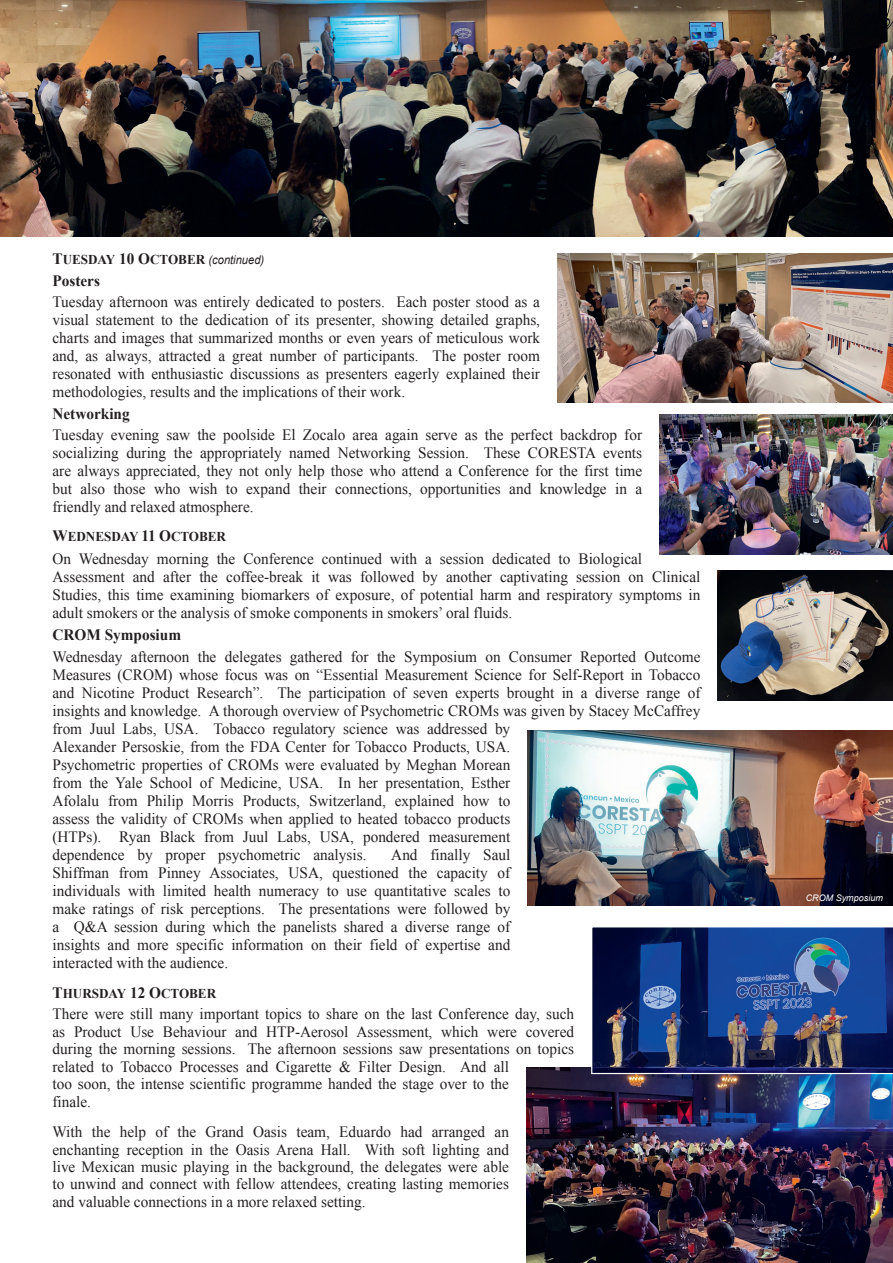
<style>
.page{position:relative;width:893px;height:1263px;background:#fff}
.page>*{position:absolute;margin:0;border:0;box-sizing:border-box;transform-origin:0 0}
.t1{font:15.75px/18px "Times New Roman";color:#231f20;text-align:justify}
.t2{font:700 15.75px "Times New Roman";color:#231f20}
.t3{font:700 13.5px "Times New Roman";color:#231f20}
.t4{font:italic 9px "Arial";color:#fff}
.s1{font-size:15.75px}
.s2{font-family:"Arial";font-weight:400;font-style:italic;font-size:12px}
</style>
<div class="page">
<img style="left:0;top:0;width:893px;height:237px">
<img style="left:557px;top:253px;width:336px;height:150px">
<img style="left:659px;top:414px;width:234px;height:141px">
<img style="left:717px;top:571px;width:176px;height:130px">
<img style="left:527px;top:730px;width:366px;height:176px">
<img style="left:526px;top:1067px;width:367px;height:196px">
<img style="left:590px;top:927px;width:303px;height:148px">
<p class="t3" style="left:53px;top:250px;width:213px"><span class="s1">T</span>UESDAY <span class="s1">10 O</span>CTOBER <span class="s2">(continued)</span></p>
<p class="t2" style="left:53px;top:269px;width:49px">Posters</p>
<p class="t1" style="left:53px;top:292px;width:489px">Tuesday afternoon was entirely dedicated to posters. Each poster stood as a visual statement to the dedication of its presenter, showing detailed graphs, charts and images that summarized months or even years of meticulous work and, as always, attracted a great number of participants. The poster room resonated with enthusiastic discussions as presenters eagerly explained their methodologies, results and the implications of their work.</p>
<p class="t2" style="left:53px;top:403px;width:79px">Networking</p>
<p class="t1" style="left:53px;top:426px;width:591px">Tuesday evening saw the poolside El Zocalo area again serve as the perfect backdrop for socializing during the appropriately named Networking Session. These CORESTA events are always appreciated, they not only help those who attend a Conference for the first time but also those who wish to expand their connections, opportunities and knowledge in a friendly and relaxed atmosphere.</p>
<p class="t3" style="left:53px;top:527px;width:175px"><span class="s1">W</span>EDNESDAY <span class="s1">11 O</span>CTOBER</p>
<p class="t1" style="left:53px;top:549px;width:649px;text-align:left">On Wednesday morning the Conference continued with a session dedicated to Biological Assessment and after the coffee-break it was followed by another captivating session on Clinical Studies, this time examining biomarkers of exposure, of potential harm and respiratory symptoms in adult smokers or the analysis of smoke components in smokers’ oral fluids.</p>
<p class="t2" style="left:53px;top:624px;width:130px">CROM Symposium</p>
<p class="t1" style="left:53px;top:648px;width:649px;text-align:left">Wednesday afternoon the delegates gathered for the Symposium on Consumer Reported Outcome Measures (CROM) whose focus was on “Essential Measurement Science for Self-Report in Tobacco and Nicotine Product Research”. The participation of seven experts brought in a diverse range of insights and knowledge. A thorough overview of Psychometric CROMs was given by Stacey McCaffrey from Juul Labs, USA. Tobacco regulatory science was addressed by<br>Alexander Persoskie, from the FDA Center for Tobacco Products, USA.<br>Psychometric properties of CROMs were evaluated by Meghan Morean<br>from the Yale School of Medicine, USA. In her presentation, Esther<br>Afolalu from Philip Morris Products, Switzerland, explained how to<br>assess the validity of CROMs when applied to heated tobacco products<br>(HTPs). Ryan Black from Juul Labs, USA, pondered measurement<br>dependence by proper psychometric analysis.</p>
<p class="t1" style="left:53px;top:846px;width:459px;text-indent:339px">And finally Saul Shiffman from Pinney Associates, USA, questioned the capacity of individuals with limited health numeracy to use quantitative scales to make ratings of risk perceptions. The presentations were followed by a Q&amp;A session during which the panelists shared a diverse range of insights and more specific information on their field of expertise and interacted with the audience.</p>
<p class="t3" style="left:53px;top:984px;width:165px"><span class="s1">T</span>HURSDAY <span class="s1">12 O</span>CTOBER</p>
<p class="t1" style="left:53px;top:1005px;width:523px;line-height:17.4px;text-align:left">There were still many important topics to share on the last Conference day, such as Product Use Behaviour and HTP-Aerosol Assessment, which were covered during the morning sessions. The afternoon sessions saw presentations on topics related to Tobacco Processes and Cigarette &amp; Filter Design. And all<br>too soon, the intense scientific programme handed the stage over to the<br>finale.</p>
<p class="t1" style="left:53px;top:1123px;width:458px;line-height:17.5px">With the help of the Grand Oasis team, Eduardo had arranged an enchanting reception in the Oasis Arena Hall. With soft lighting and live Mexican music playing in the background, the delegates were able to unwind and connect with fellow attendees, creating lasting memories and valuable connections in a more relaxed setting.</p>
<p class="t4" style="left:806px;top:892px;width:79px">CROM Symposium</p>
</div>
